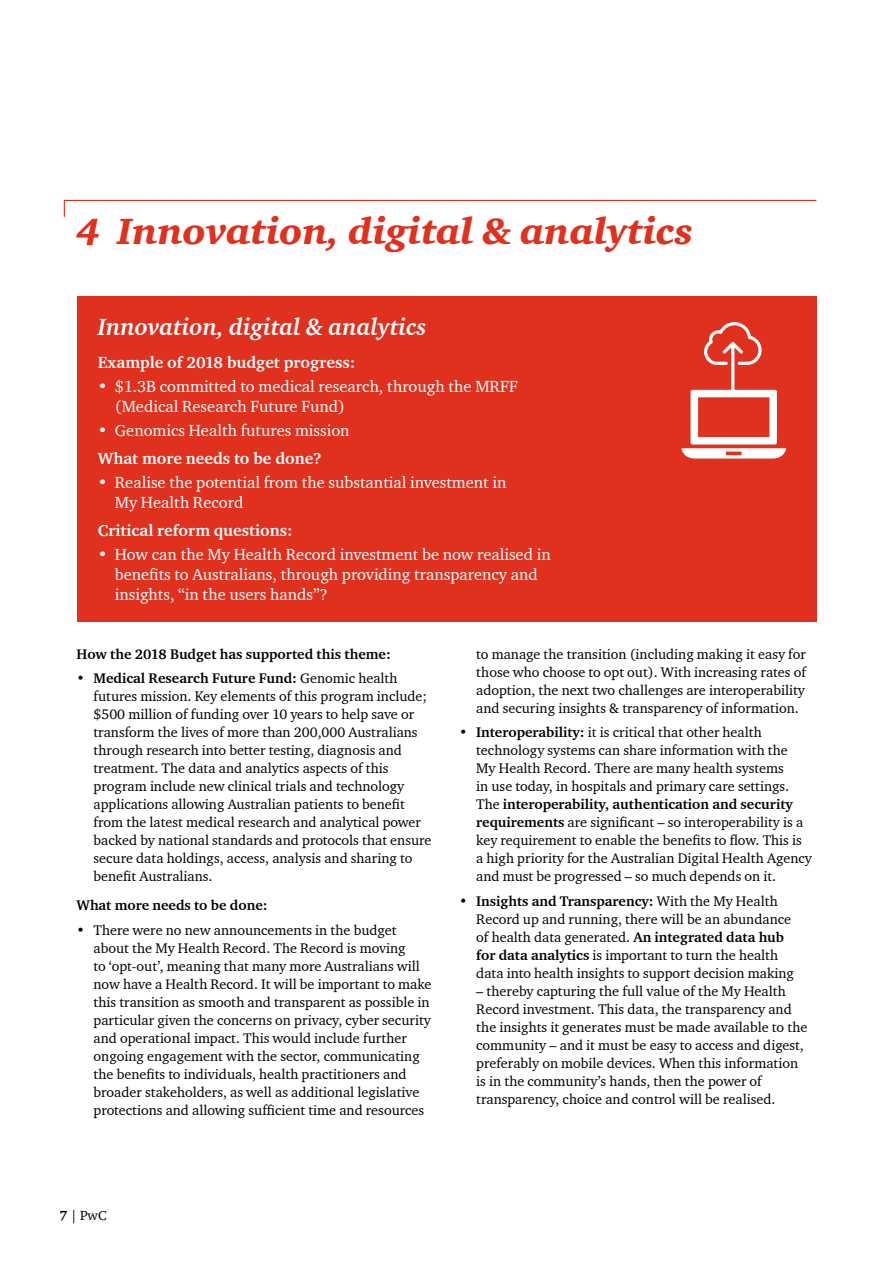
<style>
.page{position:relative;width:893px;height:1263px;background:#fff}
.page>*{position:absolute;margin:0;border:0;box-sizing:border-box;transform-origin:0 0}
.t1{font:37.5px "Charter ITC Blac Ital";color:#e0301e}
.t2{font:italic 700 24px "Charter ITC";color:#fff}
.t3{font:16.5px/19.8px "Charter ITC";color:#fff}
.t4{font:700 16.5px "Charter ITC";color:#fff}
.t5{font:14.25px/18px "Charter ITC";color:#000}
.t6{font:700 14.25px "Charter ITC";color:#000}
.t7{font:13.5px "Charter ITC";color:#000}
.s1{font-weight:700}
</style>
<div class="page">
<svg style="left:63px;top:199px;width:754px;height:18px"></svg>
<div style="left:77px;top:297px;width:739px;height:325px;background:#e0301e"></div>
<svg style="left:681px;top:322px;width:105px;height:136px"></svg>
<h1 class="t1" style="left:77px;top:208px;width:618px">4 Innovation, digital &amp; analytics</h1>
<h2 class="t2" style="left:98px;top:312px;width:330px">Innovation, digital &amp; analytics</h2>
<p class="t4" style="left:98px;top:352px;width:259px">Example of 2018 budget progress:</p>
<p class="t3" style="left:115px;top:376px;width:405px;text-indent:-17px">• $1.3B committed to medical research, through the MRFF (Medical Research Future Fund)</p>
<p class="t3" style="left:98px;top:420px;width:253px">• Genomics Health futures mission</p>
<p class="t4" style="left:98px;top:448px;width:225px">What more needs to be done?</p>
<p class="t3" style="left:115px;top:472px;width:393px;text-indent:-17px">• Realise the potential from the substantial investment in<br>My Health Record</p>
<p class="t4" style="left:98px;top:520px;width:196px">Critical reform questions:</p>
<p class="t3" style="left:115px;top:545px;width:437px;text-indent:-17px">• How can the My Health Record investment be now realised in benefits to Australians, through providing transparency and insights, “in the users hands”?</p>
<p class="t6" style="left:77px;top:645px;width:316px">How the 2018 Budget has supported this theme:</p>
<p class="t5" style="left:94px;top:669px;width:340px;text-indent:-17px">• <span class="s1">Medical Research Future Fund:</span> Genomic health futures mission. Key elements of this program include; $500 million of funding over 10 years to help save or transform the lives of more than 200,000 Australians through research into better testing, diagnosis and treatment. The data and analytics aspects of this program include new clinical trials and technology applications allowing Australian patients to benefit from the latest medical research and analytical power backed by national standards and protocols that ensure secure data holdings, access, analysis and sharing to benefit Australians.</p>
<p class="t6" style="left:77px;top:896px;width:193px">What more needs to be done:</p>
<p class="t5" style="left:94px;top:920px;width:340px;text-indent:-17px">• There were no new announcements in the budget about the My Health Record. The Record is moving<br>to ‘opt-out’, meaning that many more Australians will now have a Health Record. It will be important to make this transition as smooth and transparent as possible in particular given the concerns on privacy, cyber security and operational impact. This would include further ongoing engagement with the sector, communicating the benefits to individuals, health practitioners and broader stakeholders, as well as additional legislative protections and allowing sufficient time and resources</p>
<p class="t5" style="left:476px;top:645px;width:331px;text-align:justify">to manage the transition (including making it easy for those who choose to opt out). With increasing rates of adoption, the next two challenges are interoperability and securing insights &amp; transparency of information.</p>
<p class="t5" style="left:476px;top:723px;width:337px;text-indent:-17px">• <span class="s1">Interoperability:</span> it is critical that other health technology systems can share information with the<br>My Health Record. There are many health systems<br>in use today, in hospitals and primary care settings.<br>The <span class="s1">interoperability, authentication and security requirements</span> are significant – so interoperability is a key requirement to enable the benefits to flow. This is a high priority for the Australian Digital Health Agency and must be progressed – so much depends on it.</p>
<p class="t5" style="left:476px;top:892px;width:319px;text-indent:-17px">• <span class="s1">Insights and Transparency:</span> With the My Health Record up and running, there will be an abundance of health data generated. <span class="s1">An integrated data hub for data analytics</span> is important to turn the health data into health insights to support decision making</p>
<p class="t5" style="left:476px;top:982px;width:333px">– thereby capturing the full value of the My Health Record investment. This data, the transparency and the insights it generates must be made available to the community – and it must be easy to access and digest, preferably on mobile devices. When this information is in the community’s hands, then the power of transparency, choice and control will be realised.</p>
<p class="t7" style="left:60px;top:1207px;width:49px"><span class="s1">7</span> | PwC</p>
</div>
